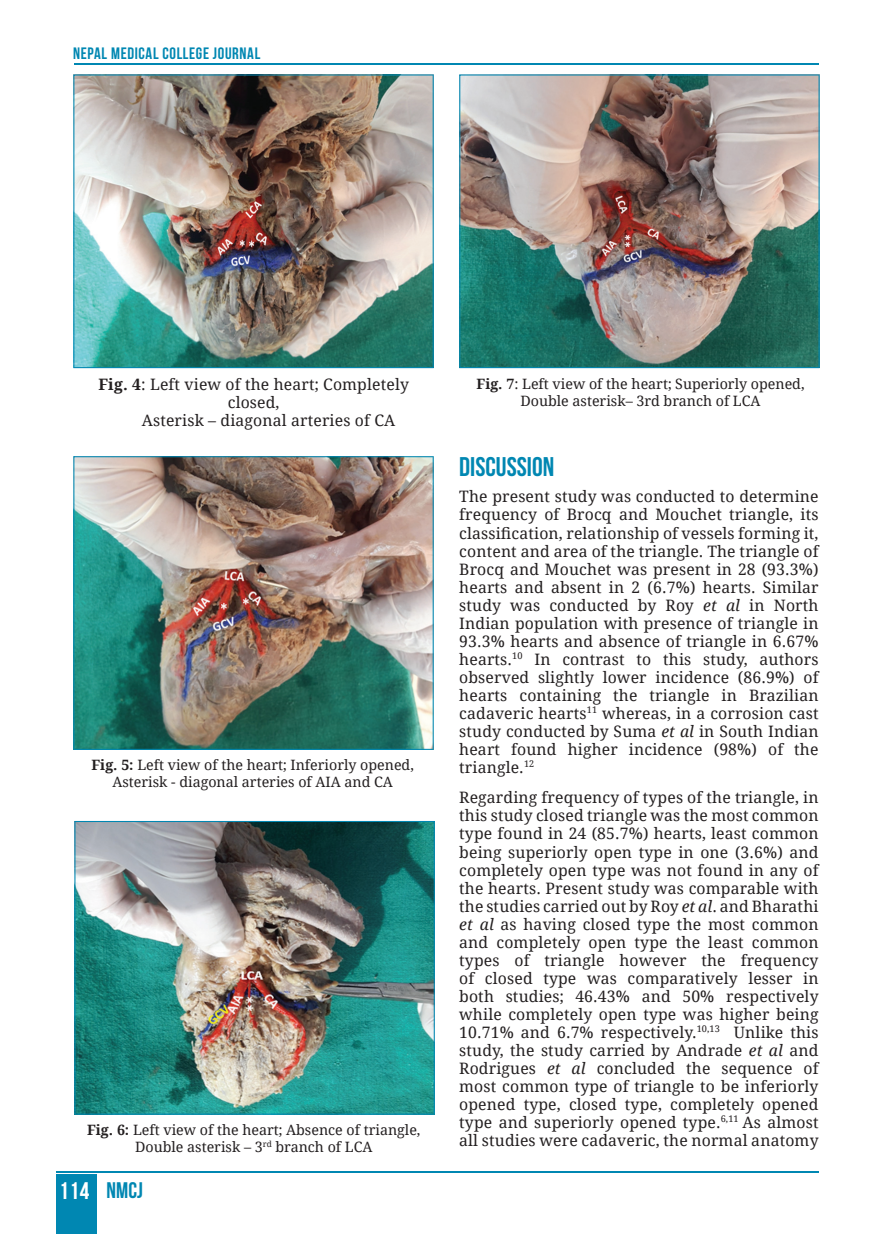
<style>
.page{position:relative;width:893px;height:1234px;background:#fff}
.page>*{position:absolute;margin:0;border:0;box-sizing:border-box;transform-origin:0 0}
.t1{font:700 27px "Bebas Neue";color:#0087b2}
.t2{font:700 22.5px "Bebas Neue";color:#0087b2}
.t3{font:700 16.5px "Bebas Neue";letter-spacing:.04em;color:#0087b2}
.t4{font:15.75px/18px "Droid Serif";letter-spacing:.01em;color:#231f20;text-align:justify}
.t5{font:14.25px/17.1px "Droid Serif";color:#231f20;text-align:center}
.s1{font-weight:700}
.s2{font-size:24px;color:#fff}
.s3{font-style:italic}
</style>
<div class="page">
<hr style="left:74px;top:63px;width:745px;height:2px;background:#0087b2">
<div style="left:57px;top:1174px;width:40px;height:59px;background:#0087b2"></div>
<hr style="left:57px;top:1170px;width:762px;height:2px;background:#0087b2">
<img style="left:73px;top:74px;width:361px;height:294px">
<img style="left:73px;top:456px;width:361px;height:293px">
<img style="left:74px;top:821px;width:361px;height:293px">
<img style="left:459px;top:74px;width:361px;height:294px">
<p class="t3" style="left:73px;top:44px;width:189px">NEPAL MEDICAL COLLEGE JOURNAL</p>
<p class="t4" style="left:98px;top:375px;width:312px"><span class="s1">Fig. 4</span>: Left view of the heart; Completely</p>
<p class="t4" style="left:228px;top:393px;width:53px">closed,</p>
<p class="t4" style="left:142px;top:411px;width:255px">Asterisk – diagonal arteries of CA</p>
<p class="t5" style="left:91px;top:756px;width:324px"><span class="s1">Fig. 5:</span> Left view of the heart; Inferiorly opened,<br>Asterisk - diagonal arteries of AIA and CA</p>
<p class="t5" style="left:87px;top:1120px;width:335px"><span class="s1">Fig. 6:</span> Left view of the heart; Absence of triangle,<br>Double asterisk – 3<sup>rd</sup> branch of LCA</p>
<h2 class="t2" style="left:59px;top:1177px;width:85px"><span class="s2">114</span> NMCJ</h2>
<p class="t5" style="left:476px;top:374px;width:330px"><span class="s1">Fig. 7</span>: Left view of the heart; Superiorly opened,<br>Double asterisk– 3rd branch of LCA</p>
<h1 class="t1" style="left:459px;top:452px;width:96px">DISCUSSION</h1>
<p class="t4" style="left:459px;top:487px;width:361px">The present study was conducted to determine frequency of Brocq and Mouchet triangle, its classification, relationship of vessels forming it, content and area of the triangle. The triangle of Brocq and Mouchet was present in 28 (93.3%) hearts and absent in 2 (6.7%) hearts. Similar study was conducted by Roy <span class="s3">et al</span> in North Indian population with presence of triangle in 93.3% hearts and absence of triangle in 6.67% hearts.<sup>10</sup> In contrast to this study, authors observed slightly lower incidence (86.9%) of hearts containing the triangle in Brazilian cadaveric hearts<sup>11</sup> whereas, in a corrosion cast study conducted by Suma <span class="s3">et al</span> in South Indian heart found higher incidence (98%) of the triangle.<sup>12</sup></p>
<p class="t4" style="left:459px;top:788px;width:361px">Regarding frequency of types of the triangle, in this study closed triangle was the most common type found in 24 (85.7%) hearts, least common being superiorly open type in one (3.6%) and completely open type was not found in any of the hearts. Present study was comparable with the studies carried out by Roy <span class="s3">et al</span>. and Bharathi <span class="s3">et al</span> as having closed type the most common and completely open type the least common types of triangle however the frequency of closed type was comparatively lesser in both studies; 46.43% and 50% respectively while completely open type was higher being 10.71% and 6.7% respectively.<sup>10,13</sup> Unlike this study, the study carried by Andrade <span class="s3">et al</span> and Rodrigues <span class="s3">et al</span> concluded the sequence of most common type of triangle to be inferiorly opened type, closed type, completely opened type and superiorly opened type.<sup>6,11</sup> As almost all studies were cadaveric, the normal anatomy</p>
</div>
